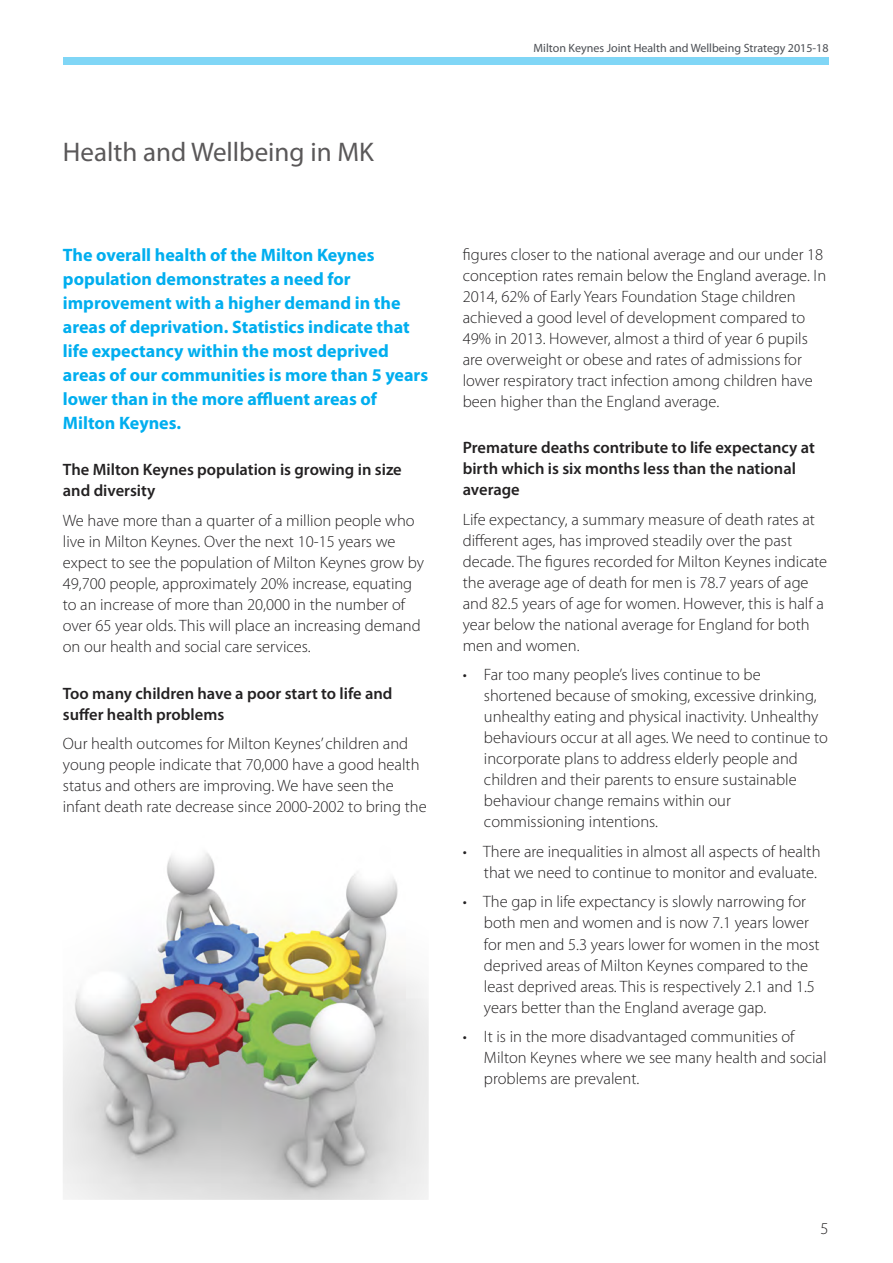
<style>
.page{position:relative;width:893px;height:1263px;background:#fff}
.page>*{position:absolute;margin:0;border:0;box-sizing:border-box;transform-origin:0 0}
.t1{font:27px "Myriad Pro";color:#5a5859}
.t2{font:700 18px/24px "Myriad Pro";color:#00aeef}
.t3{font:300 16.5px/21px "Myriad Pro";color:#232122}
.t4{font:600 16.5px/21px "Myriad Pro";color:#232122}
.t5{font:12px "Myriad Pro";color:#4c4f54}
</style>
<div class="page">
<div style="left:63px;top:57px;width:765px;height:8px;background:#80d6f6"></div>
<img style="left:63px;top:853px;width:366px;height:347px">
<h1 class="t1" style="left:63px;top:141px;width:312px">Health and Wellbeing in MK</h1>
<p class="t2" style="left:63px;top:244px;width:367px">The overall health of the Milton Keynes population demonstrates a need for improvement with a higher demand in the areas of deprivation. Statistics indicate that life expectancy within the most deprived areas of our communities is more than 5 years lower than in the more affluent areas of Milton Keynes.</p>
<p class="t4" style="left:63px;top:461px;width:340px">The Milton Keynes population is growing in size and diversity</p>
<p class="t3" style="left:63px;top:511px;width:363px">We have more than a quarter of a million people who live in Milton Keynes. Over the next 10-15 years we expect to see the population of Milton Keynes grow by 49,700 people, approximately 20% increase, equating to an increase of more than 20,000 in the number of over 65 year olds. This will place an increasing demand on our health and social care services.</p>
<p class="t4" style="left:63px;top:684px;width:331px">Too many children have a poor start to life and suffer health problems</p>
<p class="t3" style="left:63px;top:734px;width:365px">Our health outcomes for Milton Keynes’ children and young people indicate that 70,000 have a good health status and others are improving. We have seen the infant death rate decrease since 2000-2002 to bring the</p>
<p class="t5" style="left:533px;top:43px;width:297px">Milton Keynes Joint Health and Wellbeing Strategy 2015-18</p>
<p class="t3" style="left:463px;top:245px;width:365px">figures closer to the national average and our under 18 conception rates remain below the England average. In 2014, 62% of Early Years Foundation Stage children achieved a good level of development compared to 49% in 2013. However, almost a third of year 6 pupils are overweight or obese and rates of admissions for lower respiratory tract infection among children have been higher than the England average.</p>
<p class="t4" style="left:463px;top:439px;width:354px">Premature deaths contribute to life expectancy at birth which is six months less than the national average</p>
<p class="t3" style="left:463px;top:510px;width:366px">Life expectancy, a summary measure of death rates at different ages, has improved steadily over the past decade. The figures recorded for Milton Keynes indicate the average age of death for men is 78.7 years of age and 82.5 years of age for women. However, this is half a year below the national average for England for both men and women.</p>
<p class="t3" style="left:484px;top:666px;width:345px;text-indent:-21px">• Far too many people’s lives continue to be shortened because of smoking, excessive drinking, unhealthy eating and physical inactivity. Unhealthy behaviours occur at all ages. We need to continue to incorporate plans to address elderly people and children and their parents to ensure sustainable behaviour change remains within our commissioning intentions.</p>
<p class="t3" style="left:463px;top:842px;width:359px;text-align:right">• There are inequalities in almost all aspects of health that we need to continue to monitor and evaluate.</p>
<p class="t3" style="left:484px;top:893px;width:337px;text-indent:-21px">• The gap in life expectancy is slowly narrowing for both men and women and is now 7.1 years lower for men and 5.3 years lower for women in the most deprived areas of Milton Keynes compared to the least deprived areas. This is respectively 2.1 and 1.5 years better than the England average gap.</p>
<p class="t3" style="left:484px;top:1027px;width:344px;text-indent:-21px">• It is in the more disadvantaged communities of<br>Milton Keynes where we see many health and social problems are prevalent.</p>
<p class="t3" style="left:820px;top:1219px;width:10px">5</p>
</div>
